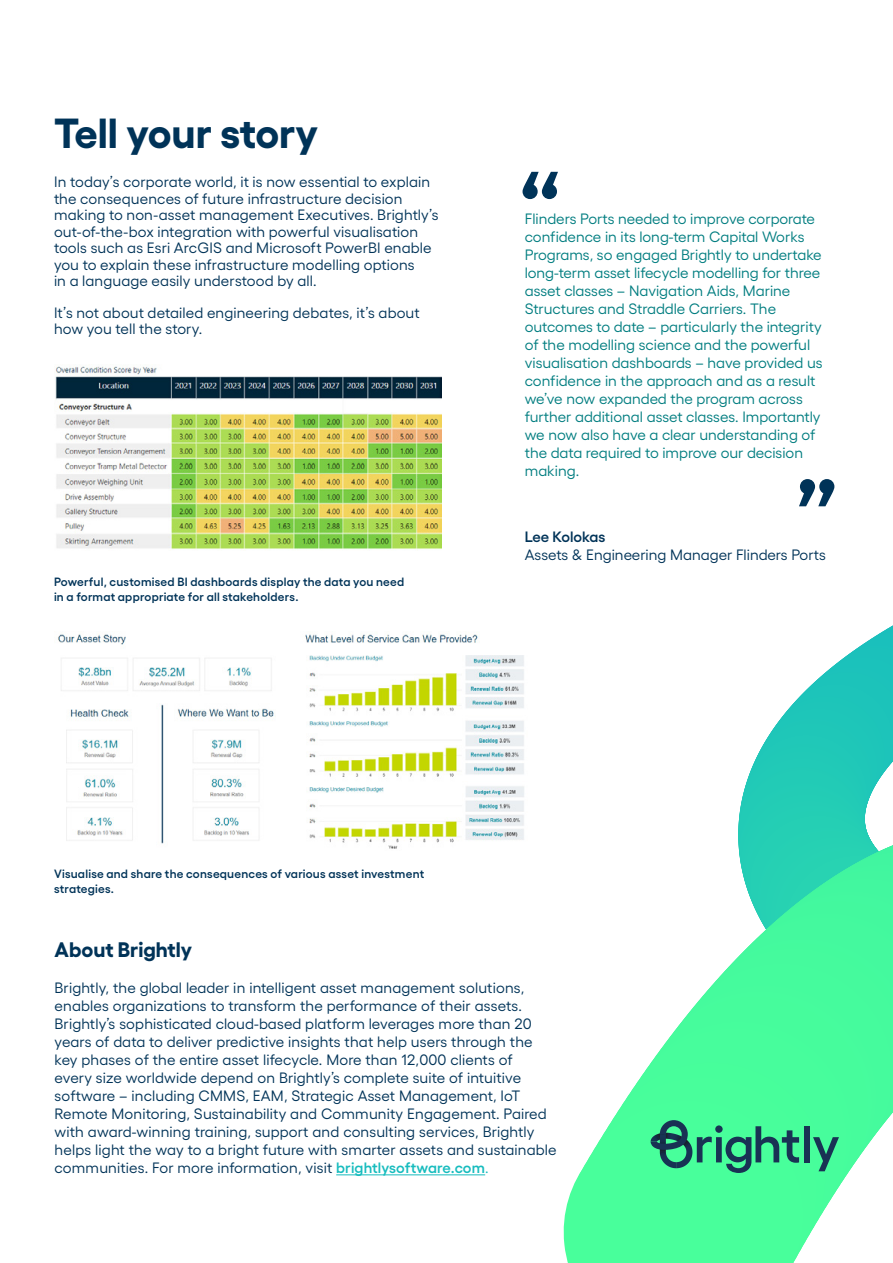
<style>
.page{position:relative;width:893px;height:1263px;background:#fff}
.page>*{position:absolute;margin:0;border:0;box-sizing:border-box;transform-origin:0 0}
.t1{font:700 90px "Yellix";color:#003358}
.t2{font:700 42px "Yellix";color:#003358}
.t3{font:700 21px "Yellix";color:#003358}
.t4{font:15px/18px "Yellix";letter-spacing:.01em;color:#003358}
.t5{font:15px/18px "Yellix";color:#017d80}
.t6{font:600 15px "Yellix";letter-spacing:-.01em;color:#003358}
.t7{font:600 12px/15px "Yellix";letter-spacing:.02em;color:#003358}
.s1{font-weight:600;color:#17bcbe}
.s2{color:#17bcbe}
</style>
<div class="page">
<hr style="left:336px;top:1174px;width:149px;height:1px;background:#17bcbe">
<svg style="left:563px;top:625px;width:330px;height:638px"></svg>
<img style="left:55px;top:366px;width:386px;height:183px">
<img style="left:58px;top:634px;width:466px;height:215px">
<h2 class="t2" style="left:54px;top:99px;width:266px">Tell your story</h2>
<p class="t4" style="left:54px;top:172px;width:386px;line-height:16.5px">In today’s corporate world, it is now essential to explain the consequences of future infrastructure decision making to non-asset management Executives. Brightly’s out-of-the-box integration with powerful visualisation tools such as Esri ArcGIS and Microsoft PowerBI enable you to explain these infrastructure modelling options<br>in a language easily understood by all.</p>
<p class="t4" style="left:54px;top:303px;width:367px;line-height:16.5px">It’s not about detailed engineering debates, it’s about how you tell the story.</p>
<p class="t7" style="left:54px;top:573px;width:352px">Powerful, customised BI dashboards display the data you need in a format appropriate for all stakeholders.</p>
<h1 class="t1" style="left:518px;top:139px;width:46px">“</h1>
<p class="t5" style="left:525px;top:208px;width:299px">Flinders Ports needed to improve corporate confidence in its long-term Capital Works Programs, so engaged Brightly to undertake long-term asset lifecycle modelling for three asset classes – Navigation Aids, Marine Structures and Straddle Carriers. The outcomes to date – particularly the integrity of the modelling science and the powerful visualisation dashboards – have provided us confidence in the approach and as a result we’ve now expanded the program across further additional asset classes. Importantly we now also have a clear understanding of the data required to improve our decision making.</p>
<h1 class="t1" style="left:839px;top:539px;width:46px;rotate:-180deg">“</h1>
<p class="t6" style="left:525px;top:525px;width:82px">Lee Kolokas</p>
<p class="t4" style="left:525px;top:544px;width:303px">Assets &amp; Engineering Manager Flinders Ports</p>
<p class="t7" style="left:54px;top:865px;width:372px">Visualise and share the consequences of various asset investment strategies.</p>
<h3 class="t3" style="left:55px;top:933px;width:139px">About Brightly</h3>
<p class="t4" style="left:55px;top:977px;width:503px">Brightly, the global leader in intelligent asset management solutions, enables organizations to transform the performance of their assets.<br>Brightly’s sophisticated cloud-based platform leverages more than 20 years of data to deliver predictive insights that help users through the key phases of the entire asset lifecycle. More than 12,000 clients of<br>every size worldwide depend on Brightly’s complete suite of intuitive software – including CMMS, EAM, Strategic Asset Management, IoT Remote Monitoring, Sustainability and Community Engagement. Paired with award-winning training, support and consulting services, Brightly helps light the way to a bright future with smarter assets and sustainable communities. For more information, visit <span class="s1">brightlysoftware.com</span><span class="s2">.</span></p>
</div>
